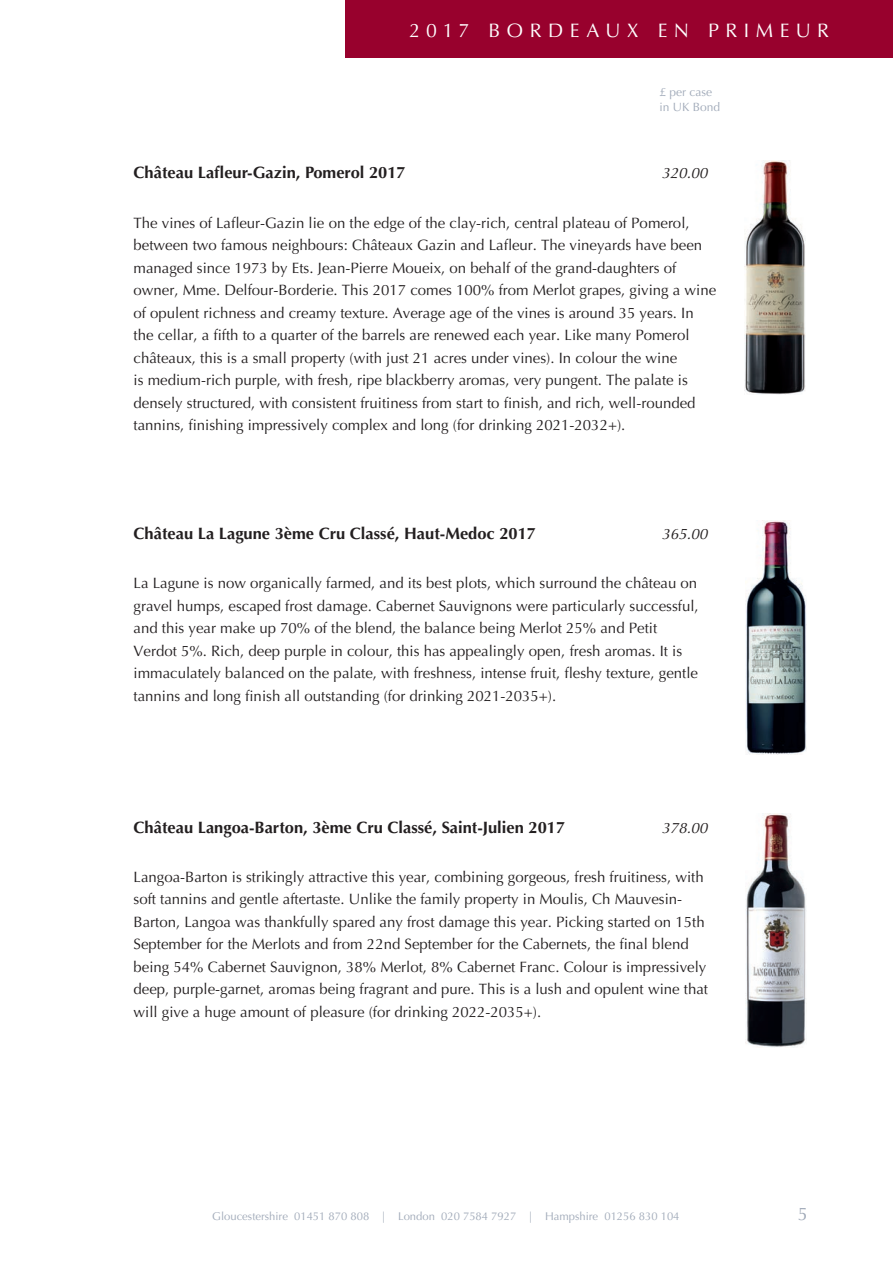
<style>
.page{position:relative;width:893px;height:1263px;background:#fff}
.page>*{position:absolute;margin:0;border:0;box-sizing:border-box;transform-origin:0 0}
.t1{font:19.5px "Optima";letter-spacing:.33em;color:#fff}
.t2{font:18px "Optima";color:#a1aab9}
.t3{font:700 16.5px "Optima";color:#231f20}
.t4{font:15px/22.5px "Optima";color:#231f20}
.t5{font:italic 15px "Optima";color:#231f20}
.t6{font:12px/14.4px "Optima";color:#a1aab9}
.t7{font:11.25px "Optima";color:#a1aab9}
</style>
<div class="page">
<div style="left:346px;top:0;width:547px;height:58px;background:#98012d"></div>
<img style="left:745px;top:520px;width:62px;height:234px">
<img style="left:745px;top:813px;width:61px;height:234px">
<img style="left:744px;top:160px;width:61px;height:234px">
<h1 class="t1" style="left:409px;top:19px;width:421px">2017 BORDEAUX EN PRIMEUR</h1>
<p class="t6" style="left:659px;top:85px;width:62px">£ per case in UK Bond</p>
<p class="t3" style="left:134px;top:163px;width:274px">Château Lafleur-Gazin, Pomerol 2017</p>
<p class="t5" style="left:662px;top:165px;width:47px">320.00</p>
<p class="t4" style="left:134px;top:212px;width:584px">The vines of Lafleur-Gazin lie on the edge of the clay-rich, central plateau of Pomerol, between two famous neighbours: Châteaux Gazin and Lafleur. The vineyards have been managed since 1973 by Ets. Jean-Pierre Moueix, on behalf of the grand-daughters of owner, Mme. Delfour-Borderie. This 2017 comes 100% from Merlot grapes, giving a wine of opulent richness and creamy texture. Average age of the vines is around 35 years. In the cellar, a fifth to a quarter of the barrels are renewed each year. Like many Pomerol châteaux, this is a small property (with just 21 acres under vines). In colour the wine<br>is medium-rich purple, with fresh, ripe blackberry aromas, very pungent. The palate is densely structured, with consistent fruitiness from start to finish, and rich, well-rounded tannins, finishing impressively complex and long (for drinking 2021-2032+).</p>
<p class="t3" style="left:134px;top:524px;width:404px">Château La Lagune 3ème Cru Classé, Haut-Medoc 2017</p>
<p class="t5" style="left:662px;top:525px;width:47px">365.00</p>
<p class="t4" style="left:134px;top:572px;width:567px">La Lagune is now organically farmed, and its best plots, which surround the château on gravel humps, escaped frost damage. Cabernet Sauvignons were particularly successful, and this year make up 70% of the blend, the balance being Merlot 25% and Petit Verdot 5%. Rich, deep purple in colour, this has appealingly open, fresh aromas. It is immaculately balanced on the palate, with freshness, intense fruit, fleshy texture, gentle tannins and long finish all outstanding (for drinking 2021-2035+).</p>
<p class="t3" style="left:134px;top:817px;width:433px">Château Langoa-Barton, 3ème Cru Classé, Saint-Julien 2017</p>
<p class="t5" style="left:662px;top:819px;width:47px">378.00</p>
<p class="t4" style="left:134px;top:866px;width:576px">Langoa-Barton is strikingly attractive this year, combining gorgeous, fresh fruitiness, with soft tannins and gentle aftertaste. Unlike the family property in Moulis, Ch Mauvesin-Barton, Langoa was thankfully spared any frost damage this year. Picking started on 15th September for the Merlots and from 22nd September for the Cabernets, the final blend being 54% Cabernet Sauvignon, 38% Merlot, 8% Cabernet Franc. Colour is impressively deep, purple-garnet, aromas being fragrant and pure. This is a lush and opulent wine that will give a huge amount of pleasure (for drinking 2022-2035+).</p>
<p class="t7" style="left:212px;top:1210px;width:469px">Gloucestershire 01451 870 808 | London 020 7584 7927 | Hampshire 01256 830 104</p>
<p class="t2" style="left:798px;top:1204px;width:12px">5</p>
</div>
